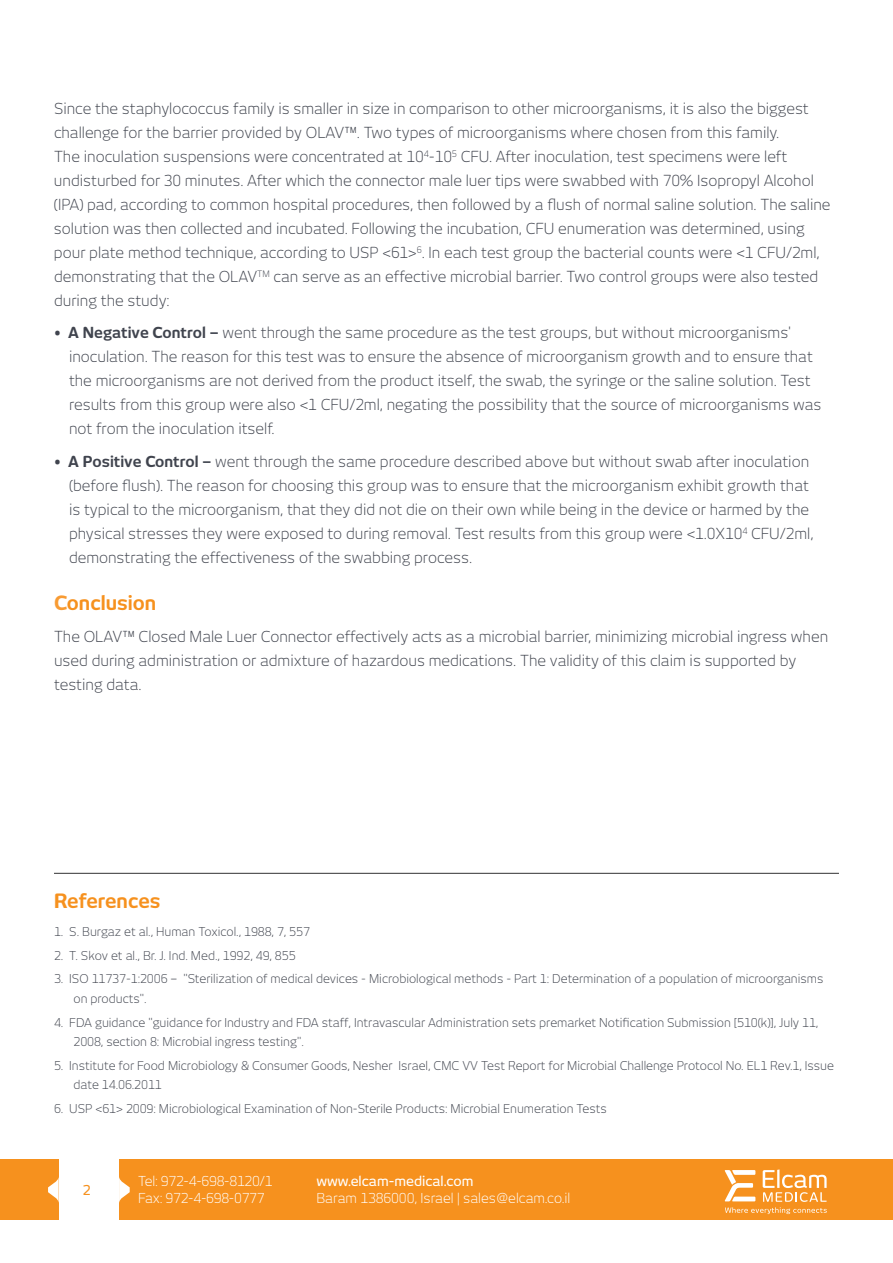
<style>
.page{position:relative;width:893px;height:1263px;background:#fff}
.page>*{position:absolute;margin:0;border:0;box-sizing:border-box;transform-origin:0 0}
.t1{font:700 19.5px "New June";color:#f6911e}
.t2{font:300 15px/24px "New June";color:#40444e}
.t3{font:300 13.5px/16.5px "New June";color:#fff}
.t4{font:500 13.5px "New June";color:#fff}
.t5{font:500 13.5px "New June";color:#f6911e}
.t6{font:300 12px/19.5px "New June";color:#40444e}
.s1{font-weight:700}
.s2{color:#f89b33}
</style>
<div class="page">
<div style="left:119px;top:1159px;width:774px;height:61px;background:#f6911e"></div>
<div style="left:0;top:1159px;width:59px;height:61px;background:#f6911e"></div>
<svg style="left:119px;top:1177px;width:11px;height:26px"></svg>
<svg style="left:48px;top:1177px;width:11px;height:26px"></svg>
<svg style="left:725px;top:1169px;width:102px;height:45px"></svg>
<hr style="left:54px;top:873px;width:785px;height:1px;background:#3e3e3f">
<p class="t2" style="left:54px;top:96px;width:778px">Since the staphylococcus family is smaller in size in comparison to other microorganisms, it is also the biggest challenge for the barrier provided by OLAV™. Two types of microorganisms where chosen from this family.<br>The inoculation suspensions were concentrated at 10<sup>4</sup>-10<sup>5</sup> CFU. After inoculation, test specimens were left undisturbed for 30 minutes. After which the connector male luer tips were swabbed with 70% Isopropyl Alcohol (IPA) pad, according to common hospital procedures, then followed by a flush of normal saline solution. The saline solution was then collected and incubated. Following the incubation, CFU enumeration was determined, using pour plate method technique, according to USP &lt;61&gt;<sup>6</sup>. In each test group the bacterial counts were &lt;1 CFU/2ml, demonstrating that the OLAV<sup>TM</sup> can serve as an effective microbial barrier. Two control groups were also tested during the study:</p>
<p class="t2" style="left:69px;top:321px;width:754px;text-indent:-15px"><span class="s1">• A Negative Control –</span> went through the same procedure as the test groups, but without microorganisms' inoculation. The reason for this test was to ensure the absence of microorganism growth and to ensure that the microorganisms are not derived from the product itself, the swab, the syringe or the saline solution. Test results from this group were also &lt;1 CFU/2ml, negating the possibility that the source of microorganisms was not from the inoculation itself.</p>
<p class="t2" style="left:69px;top:449px;width:746px;text-indent:-15px"><span class="s1">• A Positive Control –</span> went through the same procedure described above but without swab after inoculation (before flush). The reason for choosing this group was to ensure that the microorganism exhibit growth that is typical to the microorganism, that they did not die on their own while being in the device or harmed by the physical stresses they were exposed to during removal. Test results from this group were &lt;1.0X10<sup>4</sup> CFU/2ml, demonstrating the effectiveness of the swabbing process.</p>
<h1 class="t1" style="left:54px;top:591px;width:104px"><span class="s2">C</span>onclusion</h1>
<p class="t2" style="left:54px;top:624px;width:776px">The OLAV™ Closed Male Luer Connector effectively acts as a microbial barrier, minimizing microbial ingress when used during administration or admixture of hazardous medications. The validity of this claim is supported by testing data.</p>
<h1 class="t1" style="left:54px;top:889px;width:108px">References</h1>
<p class="t6" style="left:54px;top:921px;width:257px">1. S. Burgaz et al., Human Toxicol., 1988, 7, 557</p>
<p class="t6" style="left:54px;top:945px;width:243px">2. T. Skov et al., Br. J. Ind. Med., 1992, 49, 855</p>
<p class="t6" style="left:73px;top:969px;width:751px;text-indent:-20px">3. ISO 11737-1:2006 – "Sterilization of medical devices - Microbiological methods - Part 1: Determination of a population of microorganisms on products".</p>
<p class="t6" style="left:73px;top:1012px;width:746px;text-indent:-20px">4. FDA guidance "guidance for Industry and FDA staff, Intravascular Administration sets premarket Notification Submission [510(k)], July 11,<br>2008, section 8: Microbial ingress testing".</p>
<p class="t6" style="left:73px;top:1055px;width:762px;text-indent:-20px">5. Institute for Food Microbiology &amp; Consumer Goods, Nesher Israel, CMC VV Test Report for Microbial Challenge Protocol No. EL1 Rev.1, Issue date 14.06.2011</p>
<p class="t6" style="left:54px;top:1099px;width:554px">6. USP &lt;61&gt; 2009: Microbiological Examination of Non-Sterile Products: Microbial Enumeration Tests</p>
<p class="t5" style="left:83px;top:1182px;width:9px">2</p>
<p class="t3" style="left:138px;top:1173px;width:136px">Tel: 972-4-698-8120/1<br>Fax: 972-4-698-0777</p>
<p class="t4" style="left:316px;top:1173px;width:159px">www.elcam-medical.com</p>
<p class="t3" style="left:316px;top:1189px;width:256px">Baram 1386000, Israel | sales@elcam.co.il</p>
</div>
